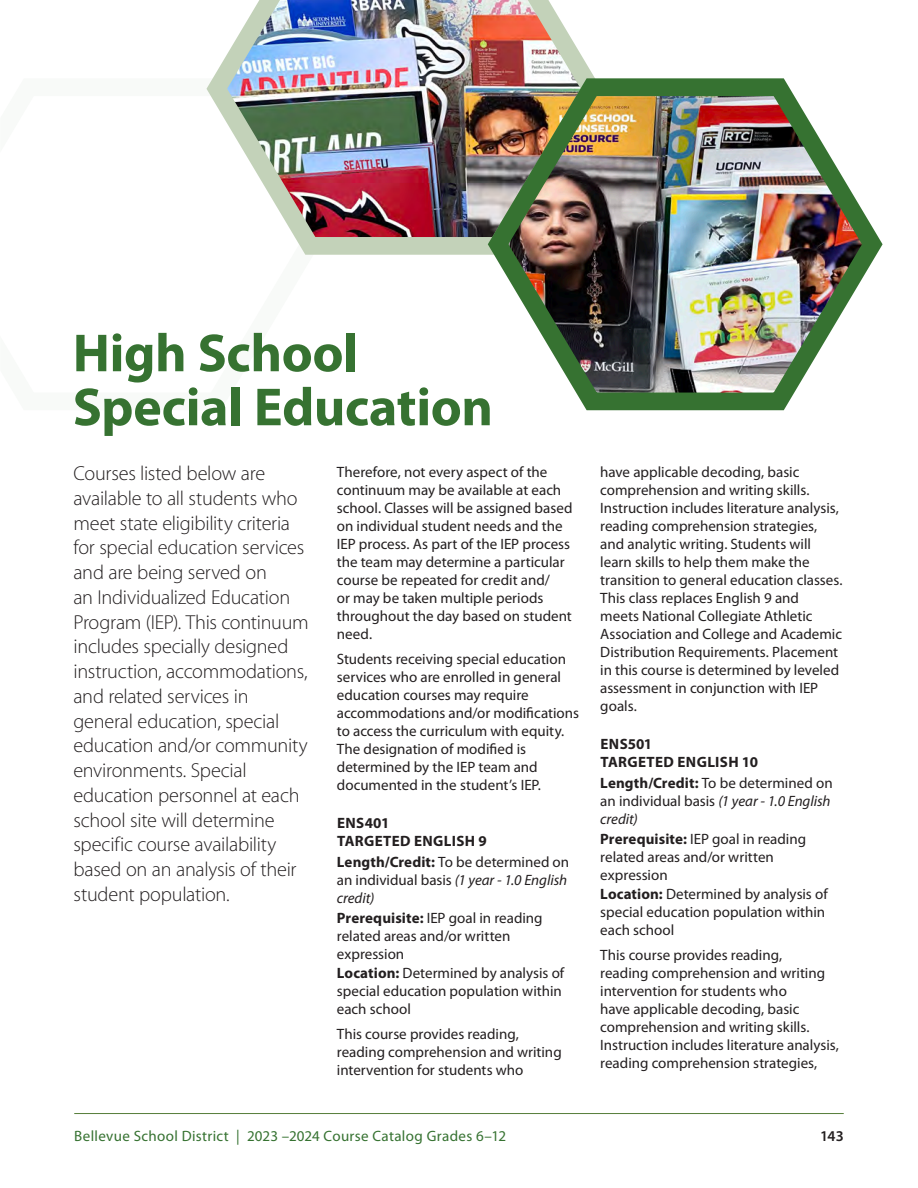
<style>
.page{position:relative;width:918px;height:1188px;background:#fff}
.page>*{position:absolute;margin:0;border:0;box-sizing:border-box;transform-origin:0 0}
.Front_Page_Section_S{font:700 54px/54px "Myriad Pro";letter-spacing:-.01em;color:#367231}
.classFIRST_PARA{font:20.25px/24.8px "Adobe Corp ID Myriad Lt";letter-spacing:-.015em;color:#231f20}
.classBODY{font:15px/18px "Myriad Pro";color:#231f20}
.classINF{font:15px/18px "Myriad Pro";color:#231f20}
.classINF_last{font:15px/18px "Myriad Pro";color:#231f20}
.t1{font:15px "Myriad Pro";letter-spacing:.025em;color:#367231}
.classTTL{font:700 15px/18px "Myriad Pro";letter-spacing:.025em;color:#231f20}
.t2{font:600 15px "Myriad Pro";color:#231f20}
.s1{font-weight:700}
.s2{font-style:italic}
</style>
<div class="page">
<hr style="left:74px;top:1113px;width:770px;height:1px;background:#547d38">
<img style="left:206px;top:0;width:380px;height:255px">
<img style="left:478px;top:63px;width:405px;height:348px">
<p class="Front_Page_Section_S" style="left:73px;top:327px;width:422px">High School<br>Special Education</p>
<p class="classFIRST_PARA" style="left:73px;top:462px;width:237px">Courses listed below are available to all students who meet state eligibility criteria for special education services and are being served on<br>an Individualized Education<br>Program (IEP). This continuum includes specially designed instruction, accommodations, and related services in general education, special education and/or community environments. Special education personnel at each school site will determine specific course availability based on an analysis of their student population.</p>
<p class="classBODY" style="left:337px;top:463px;width:237px">Therefore, not every aspect of the continuum may be available at each school. Classes will be assigned based on individual student needs and the<br>IEP process. As part of the IEP process the team may determine a particular course be repeated for credit and/<br>or may be taken multiple periods throughout the day based on student need.</p>
<p class="classBODY" style="left:337px;top:650px;width:244px">Students receiving special education services who are enrolled in general education courses may require accommodations and/or modifications to access the curriculum with equity.<br>The designation of modified is determined by the IEP team and documented in the student’s IEP.</p>
<p class="classTTL" style="left:337px;top:814px;width:151px">ENS401<br>TARGETED ENGLISH 9</p>
<p class="classINF" style="left:337px;top:853px;width:234px"><span class="s1">Length/Credit:</span> To be determined on an individual basis <span class="s2">(1 year - 1.0 English credit)</span></p>
<p class="classINF" style="left:337px;top:909px;width:207px"><span class="s1">Prerequisite:</span> IEP goal in reading related areas and/or written expression</p>
<p class="classINF_last" style="left:337px;top:964px;width:229px"><span class="s1">Location:</span> Determined by analysis of special education population within each school</p>
<p class="classBODY" style="left:337px;top:1025px;width:226px">This course provides reading, reading comprehension and writing intervention for students who</p>
<p class="classBODY" style="left:600px;top:463px;width:244px">have applicable decoding, basic comprehension and writing skills.<br>Instruction includes literature analysis, reading comprehension strategies, and analytic writing. Students will learn skills to help them make the transition to general education classes.<br>This class replaces English 9 and<br>meets National Collegiate Athletic Association and College and Academic Distribution Requirements. Placement in this course is determined by leveled assessment in conjunction with IEP goals.</p>
<p class="classTTL" style="left:600px;top:735px;width:159px">ENS501<br>TARGETED ENGLISH 10</p>
<p class="classINF" style="left:600px;top:775px;width:234px"><span class="s1">Length/Credit:</span> To be determined on an individual basis <span class="s2">(1 year - 1.0 English credit)</span></p>
<p class="classINF" style="left:600px;top:830px;width:207px"><span class="s1">Prerequisite:</span> IEP goal in reading related areas and/or written expression</p>
<p class="classINF_last" style="left:600px;top:886px;width:229px"><span class="s1">Location:</span> Determined by analysis of special education population within each school</p>
<p class="classBODY" style="left:600px;top:946px;width:240px">This course provides reading,<br>reading comprehension and writing intervention for students who<br>have applicable decoding, basic comprehension and writing skills.<br>Instruction includes literature analysis, reading comprehension strategies,</p>
<p class="t1" style="left:74px;top:1128px;width:433px">Bellevue School District | 2023 –2024 Course Catalog Grades 6–12</p>
<p class="t2" style="left:820px;top:1128px;width:25px">143</p>
</div>
